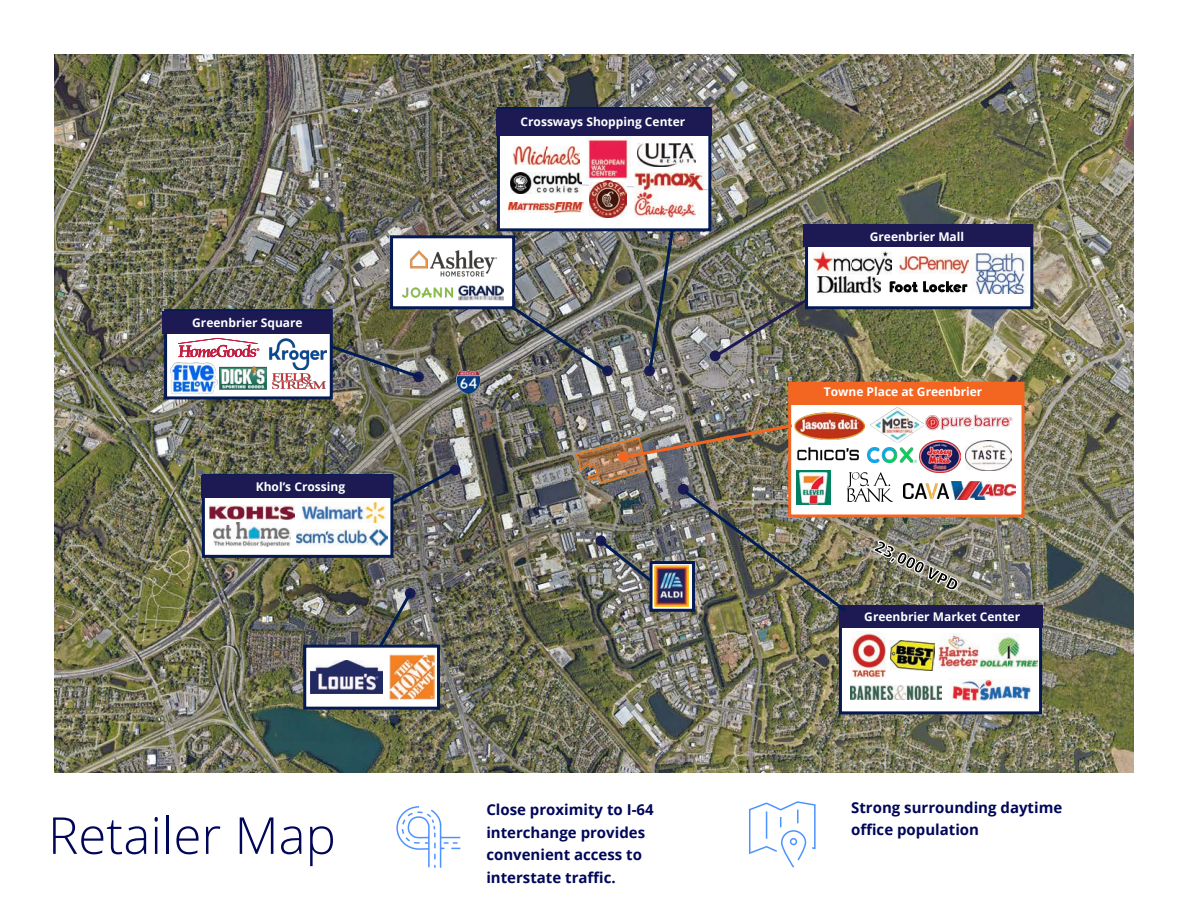
<style>
.page{position:relative;width:1188px;height:918px;background:#fff}
.page>*{position:absolute;margin:0;border:0;box-sizing:border-box;transform-origin:0 0}
.t1{font:300 51px "Open Sans";color:#000759}
.Body_Text_-_Dark_Grey_CMYK{font:700 15px/22.5px "Open Sans";color:#000759}
.Body_Text_-_Dark_Grey_CMYK-2{font:700 12px "Open Sans";color:#fff}
</style>
<div class="page">
<img style="left:54px;top:54px;width:1080px;height:718px">
<div style="left:788px;top:382px;width:236px;height:136px;background:#fff;border:3px solid #f36621"></div>
<svg style="left:396px;top:806px;width:65px;height:62px"></svg>
<svg style="left:749px;top:801px;width:67px;height:67px"></svg>
<img style="left:958px;top:481px;width:57px;height:19px">
<img style="left:795px;top:412px;width:69px;height:10px">
<img style="left:925px;top:414px;width:88px;height:15px">
<img style="left:958px;top:448px;width:2px;height:17px">
<img style="left:965px;top:441px;width:47px;height:29px">
<img style="left:874px;top:408px;width:47px;height:14px">
<div style="left:839px;top:607px;width:203px;height:107px;background:#fff;border:3px solid #051952"></div>
<div style="left:839px;top:606px;width:203px;height:22px;background:#1c1953"></div>
<img style="left:851px;top:633px;width:35px;height:45px">
<img style="left:949px;top:679px;width:82px;height:21px">
<img style="left:851px;top:685px;width:90px;height:14px">
<img style="left:891px;top:641px;width:43px;height:29px">
<img style="left:938px;top:633px;width:99px;height:36px">
<div style="left:790px;top:383px;width:232px;height:22px;background:#f36621"></div>
<div style="left:710px;top:350px;width:10px;height:11px;background:#1c1953;border-radius:50%"></div>
<img style="left:717px;top:295px;width:97px;height:61px">
<div style="left:805px;top:225px;width:228px;height:84px;background:#fff;border:3px solid #051952"></div>
<div style="left:804px;top:224px;width:229px;height:22px;background:#1c1953"></div>
<img style="left:816px;top:276px;width:64px;height:17px">
<img style="left:899px;top:256px;width:69px;height:18px">
<img style="left:813px;top:251px;width:78px;height:23px">
<img style="left:975px;top:254px;width:54px;height:39px">
<svg style="left:890px;top:281px;width:77px;height:11px"></svg>
<div style="left:497px;top:107px;width:214px;height:124px;background:#fff;border:3px solid #051952"></div>
<svg style="left:581px;top:184px;width:226px;height:9px"></svg>
<div style="left:496px;top:109px;width:215px;height:27px;background:#1c1953"></div>
<img style="left:514px;top:146px;width:66px;height:18px">
<img style="left:635px;top:191px;width:60px;height:27px">
<img style="left:511px;top:173px;width:70px;height:21px">
<img style="left:586px;top:138px;width:44px;height:43px">
<img style="left:638px;top:144px;width:57px;height:23px">
<img style="left:635px;top:173px;width:69px;height:17px">
<img style="left:590px;top:181px;width:37px;height:37px">
<img style="left:508px;top:202px;width:76px;height:10px">
<div style="left:202px;top:474px;width:191px;height:84px;background:#fff;border:3px solid #051952"></div>
<div style="left:202px;top:476px;width:190px;height:22px;background:#1c1953"></div>
<img style="left:302px;top:503px;width:84px;height:20px">
<img style="left:214px;top:523px;width:76px;height:24px">
<img style="left:210px;top:506px;width:85px;height:14px">
<img style="left:297px;top:530px;width:90px;height:15px">
<div style="left:390px;top:235px;width:125px;height:74px;background:#fff;border:3px solid #051952"></div>
<img style="left:457px;top:371px;width:23px;height:23px">
<img style="left:574px;top:422px;width:384px;height:193px">
<img style="left:409px;top:250px;width:88px;height:27px">
<img style="left:402px;top:287px;width:50px;height:11px">
<div style="left:164px;top:309px;width:169px;height:90px;background:#fff;border:3px solid #051952"></div>
<div style="left:162px;top:311px;width:170px;height:22px;background:#1c1953"></div>
<img style="left:643px;top:227px;width:33px;height:150px">
<img style="left:329px;top:343px;width:96px;height:40px">
<svg style="left:387px;top:464px;width:74px;height:44px;background:#626364"></svg>
<img style="left:372px;top:589px;width:43px;height:56px">
<div style="left:303px;top:645px;width:137px;height:65px;background:#fff;border:3px solid #051952"></div>
<img style="left:507px;top:302px;width:105px;height:74px">
<img style="left:458px;top:285px;width:45px;height:16px">
<img style="left:310px;top:660px;width:73px;height:33px">
<img style="left:389px;top:654px;width:45px;height:45px">
<svg style="left:178px;top:338px;width:81px;height:19px"></svg>
<img style="left:273px;top:373px;width:53px;height:15px">
<img style="left:169px;top:357px;width:50px;height:42px">
<img style="left:219px;top:367px;width:48px;height:22px">
<img style="left:269px;top:338px;width:57px;height:32px">
<img style="left:903px;top:483px;width:45px;height:16px">
<p class="Body_Text_-_Dark_Grey_CMYK-2" style="left:192px;top:314px;width:112px">Greenbrier Square</p>
<p class="Body_Text_-_Dark_Grey_CMYK-2" style="left:256px;top:478px;width:91px">Khol’s Crossing</p>
<p class="t1" style="left:48px;top:800px;width:289px">Retailer Map</p>
<p class="Body_Text_-_Dark_Grey_CMYK-2" style="left:521px;top:113px;width:166px">Crossways Shopping Center</p>
<p class="Body_Text_-_Dark_Grey_CMYK" style="left:486px;top:798px;width:169px">Close proximity to I-64 interchange provides convenient access to interstate traffic.</p>
<p class="Body_Text_-_Dark_Grey_CMYK-2" style="left:870px;top:228px;width:96px">Greenbrier Mall</p>
<p class="Body_Text_-_Dark_Grey_CMYK-2" style="left:824px;top:384px;width:160px">Towne Place at Greenbrier</p>
<p class="Body_Text_-_Dark_Grey_CMYK-2" style="left:864px;top:608px;width:157px">Greenbrier Market Center</p>
<p class="Body_Text_-_Dark_Grey_CMYK" style="left:851px;top:796px;width:213px">Strong surrounding daytime office population</p>
</div>
